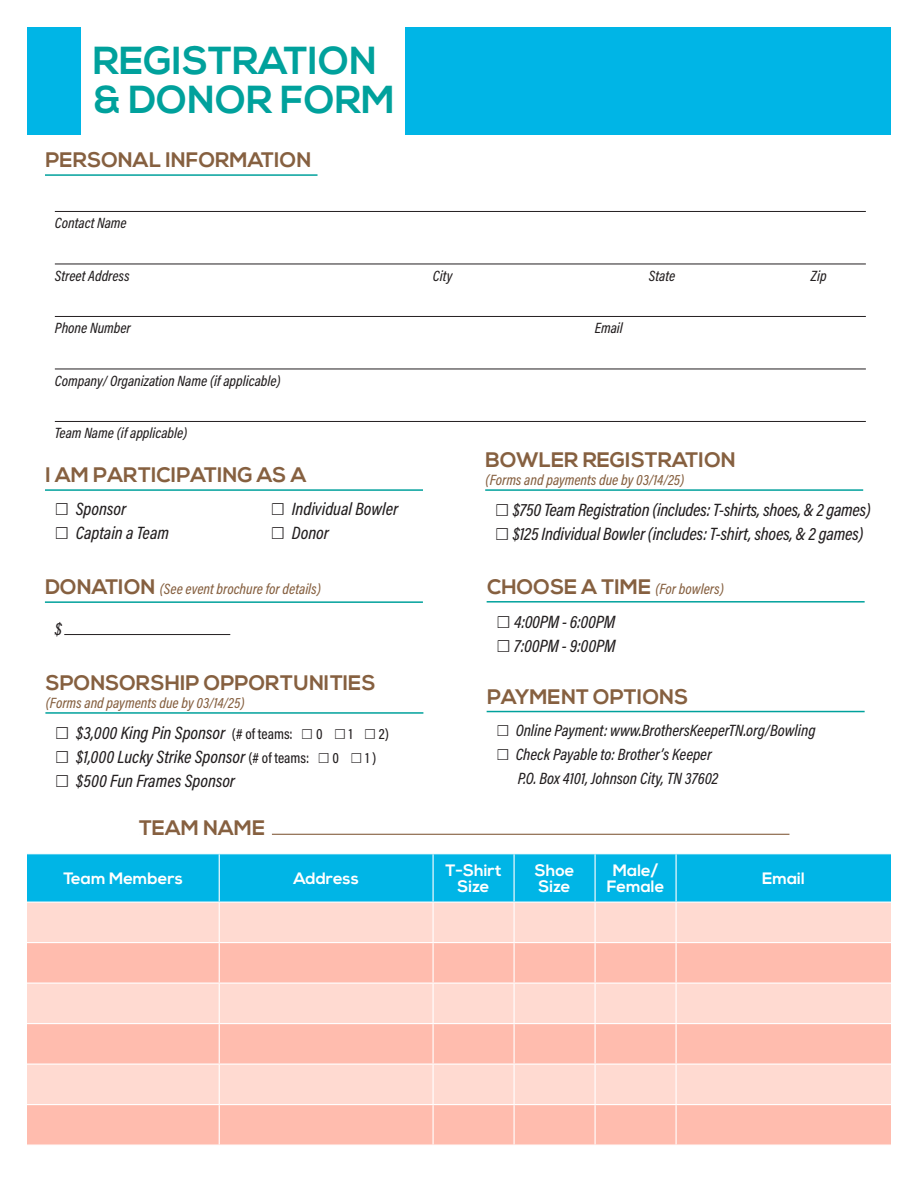
<style>
.page{position:relative;width:918px;height:1188px;background:#fff}
.page>*{position:absolute;margin:0;border:0;box-sizing:border-box;transform-origin:0 0}
.t1{font:700 39px "Nexa";color:#00a19c}
.t2{font:700 21px "Nexa";color:#866040}
.t3{font:italic 500 18px "Acumin Pro Cond";letter-spacing:-.01em;color:#231f20}
.t4{font:italic 500 16.5px "Acumin Pro Cond";color:#231f20}
.t5{font:700 16.5px/16.5px "Nexa";color:#fff;text-align:center}
.t6{font:italic 500 15px "Acumin Pro Cond";color:#866040}
.t7{font:italic 500 15px "Acumin Pro Cond";color:#231f20}
.s1{font-family:"Nexa";font-weight:700;font-style:normal;font-size:21px}
.s2{font-style:normal;font-size:15px}
</style>
<div class="page">
<div style="left:27px;top:27px;width:54px;height:108px;background:#00b5e6"></div>
<div style="left:405px;top:27px;width:486px;height:108px;background:#00b5e6"></div>
<hr style="left:45px;top:174px;width:273px;height:2px;background:#00a19c">
<hr style="left:45px;top:489px;width:378px;height:2px;background:#00a19c">
<hr style="left:55px;top:211px;width:811px;height:1px;background:#231f20">
<hr style="left:55px;top:264px;width:811px;height:1px;background:#231f20">
<hr style="left:55px;top:316px;width:811px;height:1px;background:#231f20">
<hr style="left:55px;top:369px;width:811px;height:1px;background:#231f20">
<hr style="left:55px;top:421px;width:811px;height:1px;background:#231f20">
<hr style="left:485px;top:489px;width:378px;height:2px;background:#00a19c">
<hr style="left:487px;top:601px;width:378px;height:2px;background:#00a19c">
<hr style="left:45px;top:712px;width:378px;height:2px;background:#00a19c">
<hr style="left:487px;top:711px;width:378px;height:1px;background:#00a19c">
<hr style="left:45px;top:601px;width:378px;height:2px;background:#00a19c">
<hr style="left:55px;top:634px;width:175px;height:1px;background:#231f20">
<hr style="left:139px;top:834px;width:650px;height:1px;background:#866040">
<hr style="left:139px;top:832px;width:133px;height:4px;background:#fff">
<div style="left:27px;top:854px;width:864px;height:48px;background:#00b5e6"></div>
<div style="left:27px;top:903px;width:864px;height:39px;background:#ffdad1"></div>
<svg style="left:27px;top:943px;width:864px;height:202px;background:#ffc8bc"></svg>
<hr style="left:219px;top:854px;width:1px;height:48px;background:#fff">
<hr style="left:433px;top:854px;width:1px;height:48px;background:#fff">
<hr style="left:514px;top:854px;width:1px;height:48px;background:#fff">
<hr style="left:595px;top:854px;width:1px;height:48px;background:#fff">
<hr style="left:676px;top:854px;width:1px;height:48px;background:#fff">
<hr style="left:219px;top:903px;width:1px;height:39px;background:#fff">
<hr style="left:433px;top:903px;width:1px;height:39px;background:#fff">
<hr style="left:514px;top:903px;width:1px;height:39px;background:#fff">
<hr style="left:595px;top:903px;width:1px;height:39px;background:#fff">
<hr style="left:676px;top:903px;width:1px;height:39px;background:#fff">
<hr style="left:219px;top:943px;width:1px;height:40px;background:#fff">
<hr style="left:433px;top:943px;width:1px;height:40px;background:#fff">
<hr style="left:514px;top:943px;width:1px;height:40px;background:#fff">
<hr style="left:595px;top:943px;width:1px;height:40px;background:#fff">
<hr style="left:676px;top:943px;width:1px;height:40px;background:#fff">
<hr style="left:219px;top:984px;width:1px;height:39px;background:#fff">
<hr style="left:433px;top:984px;width:1px;height:39px;background:#fff">
<hr style="left:514px;top:984px;width:1px;height:39px;background:#fff">
<hr style="left:595px;top:984px;width:1px;height:39px;background:#fff">
<hr style="left:676px;top:984px;width:1px;height:39px;background:#fff">
<hr style="left:219px;top:1024px;width:1px;height:40px;background:#fff">
<hr style="left:433px;top:1024px;width:1px;height:40px;background:#fff">
<hr style="left:514px;top:1024px;width:1px;height:40px;background:#fff">
<hr style="left:595px;top:1024px;width:1px;height:40px;background:#fff">
<hr style="left:676px;top:1024px;width:1px;height:40px;background:#fff">
<hr style="left:219px;top:1065px;width:1px;height:39px;background:#fff">
<hr style="left:433px;top:1065px;width:1px;height:39px;background:#fff">
<hr style="left:514px;top:1065px;width:1px;height:39px;background:#fff">
<hr style="left:595px;top:1065px;width:1px;height:39px;background:#fff">
<hr style="left:676px;top:1065px;width:1px;height:39px;background:#fff">
<hr style="left:219px;top:1105px;width:1px;height:40px;background:#fff">
<hr style="left:433px;top:1105px;width:1px;height:40px;background:#fff">
<hr style="left:514px;top:1105px;width:1px;height:40px;background:#fff">
<hr style="left:595px;top:1105px;width:1px;height:40px;background:#fff">
<hr style="left:676px;top:1105px;width:1px;height:40px;background:#fff">
<hr style="left:27px;top:983px;width:192px;height:1px;background:#fff">
<hr style="left:219px;top:983px;width:214px;height:1px;background:#fff">
<hr style="left:433px;top:983px;width:81px;height:1px;background:#fff">
<hr style="left:514px;top:983px;width:81px;height:1px;background:#fff">
<hr style="left:595px;top:983px;width:81px;height:1px;background:#fff">
<hr style="left:676px;top:983px;width:215px;height:1px;background:#fff">
<hr style="left:27px;top:1023px;width:192px;height:1px;background:#fff">
<hr style="left:219px;top:1023px;width:214px;height:1px;background:#fff">
<hr style="left:433px;top:1023px;width:81px;height:1px;background:#fff">
<hr style="left:514px;top:1023px;width:81px;height:1px;background:#fff">
<hr style="left:595px;top:1023px;width:81px;height:1px;background:#fff">
<hr style="left:676px;top:1023px;width:215px;height:1px;background:#fff">
<hr style="left:27px;top:1064px;width:192px;height:1px;background:#fff">
<hr style="left:219px;top:1064px;width:214px;height:1px;background:#fff">
<hr style="left:433px;top:1064px;width:81px;height:1px;background:#fff">
<hr style="left:514px;top:1064px;width:81px;height:1px;background:#fff">
<hr style="left:595px;top:1064px;width:81px;height:1px;background:#fff">
<hr style="left:676px;top:1064px;width:215px;height:1px;background:#fff">
<hr style="left:27px;top:1104px;width:192px;height:1px;background:#fff">
<hr style="left:219px;top:1104px;width:214px;height:1px;background:#fff">
<hr style="left:433px;top:1104px;width:81px;height:1px;background:#fff">
<hr style="left:514px;top:1104px;width:81px;height:1px;background:#fff">
<hr style="left:595px;top:1104px;width:81px;height:1px;background:#fff">
<hr style="left:676px;top:1104px;width:215px;height:1px;background:#fff">
<p class="t1" style="left:93px;top:38px;width:286px">REGISTRATION</p>
<p class="t1" style="left:93px;top:77px;width:304px">&amp; DONOR FORM</p>
<p class="t2" style="left:45px;top:148px;width:268px">PERSONAL INFORMATION</p>
<p class="t7" style="left:55px;top:213px;width:73px">Contact Name</p>
<p class="t7" style="left:55px;top:266px;width:76px">Street Address</p>
<p class="t7" style="left:433px;top:266px;width:21px">City</p>
<p class="t7" style="left:649px;top:266px;width:28px">State</p>
<p class="t7" style="left:811px;top:266px;width:17px">Zip</p>
<p class="t7" style="left:55px;top:318px;width:77px">Phone Number</p>
<p class="t7" style="left:595px;top:318px;width:29px">Email</p>
<p class="t7" style="left:55px;top:371px;width:227px">Company/ Organization Name (if applicable)</p>
<p class="t7" style="left:55px;top:423px;width:134px">Team Name (if applicable)</p>
<p class="t2" style="left:45px;top:463px;width:263px">I AM PARTICIPATING AS A</p>
<p class="t3" style="left:55px;top:497px;width:73px">☐ Sponsor</p>
<p class="t3" style="left:271px;top:497px;width:129px">☐ Individual Bowler</p>
<p class="t3" style="left:55px;top:521px;width:116px">☐ Captain a Team</p>
<p class="t3" style="left:271px;top:521px;width:60px">☐ Donor</p>
<p class="t6" style="left:45px;top:579px;width:277px"><span class="s1">DONATION</span> (See event brochure for details)</p>
<p class="t3" style="left:55px;top:617px;width:9px">$</p>
<p class="t2" style="left:46px;top:671px;width:331px">SPONSORSHIP OPPORTUNITIES</p>
<p class="t6" style="left:46px;top:693px;width:200px">(Forms and payments due by 03/14/25)</p>
<p class="t3" style="left:55px;top:721px;width:335px">☐ $3,000 King Pin Sponsor <span class="s2">(# of teams: ☐ 0 ☐ 1 ☐ 2)</span></p>
<p class="t3" style="left:55px;top:745px;width:322px">☐ $1,000 Lucky Strike Sponsor <span class="s2">(# of teams: ☐ 0 ☐ 1 )</span></p>
<p class="t3" style="left:55px;top:769px;width:181px">☐ $500 Fun Frames Sponsor</p>
<p class="t2" style="left:486px;top:447px;width:252px">BOWLER REGISTRATION</p>
<p class="t6" style="left:486px;top:470px;width:200px">(Forms and payments due by 03/14/25)</p>
<p class="t3" style="left:495px;top:498px;width:377px">☐ $750 Team Registration (includes: T-shirts, shoes, &amp; 2 games)</p>
<p class="t3" style="left:495px;top:522px;width:370px">☐ $125 Individual Bowler (includes: T-shirt, shoes, &amp; 2 games)</p>
<p class="t6" style="left:487px;top:579px;width:238px"><span class="s1">CHOOSE A TIME</span> (For bowlers)</p>
<p class="t3" style="left:496px;top:610px;width:120px">☐ 4:00PM - 6:00PM</p>
<p class="t3" style="left:496px;top:634px;width:121px">☐ 7:00PM - 9:00PM</p>
<p class="t2" style="left:487px;top:685px;width:203px">PAYMENT OPTIONS</p>
<p class="t4" style="left:496px;top:720px;width:321px">☐ Online Payment: www.BrothersKeeperTN.org/Bowling</p>
<p class="t4" style="left:496px;top:744px;width:217px">☐ Check Payable to: Brother’s Keeper</p>
<p class="t4" style="left:518px;top:768px;width:202px">P.O. Box 4101, Johnson City, TN 37602</p>
<p class="t2" style="left:139px;top:815px;width:128px">TEAM NAME</p>
<p class="t5" style="left:63px;top:871px;width:121px">Team Members</p>
<p class="t5" style="left:293px;top:871px;width:67px">Address</p>
<p class="t5" style="left:445px;top:863px;width:58px">T-Shirt<br>Size</p>
<p class="t5" style="left:535px;top:863px;width:41px">Shoe</p>
<p class="t5" style="left:539px;top:879px;width:33px">Size</p>
<p class="t5" style="left:613px;top:863px;width:47px">Male/</p>
<p class="t5" style="left:607px;top:879px;width:59px">Female</p>
<p class="t5" style="left:762px;top:871px;width:44px">Email</p>
</div>
